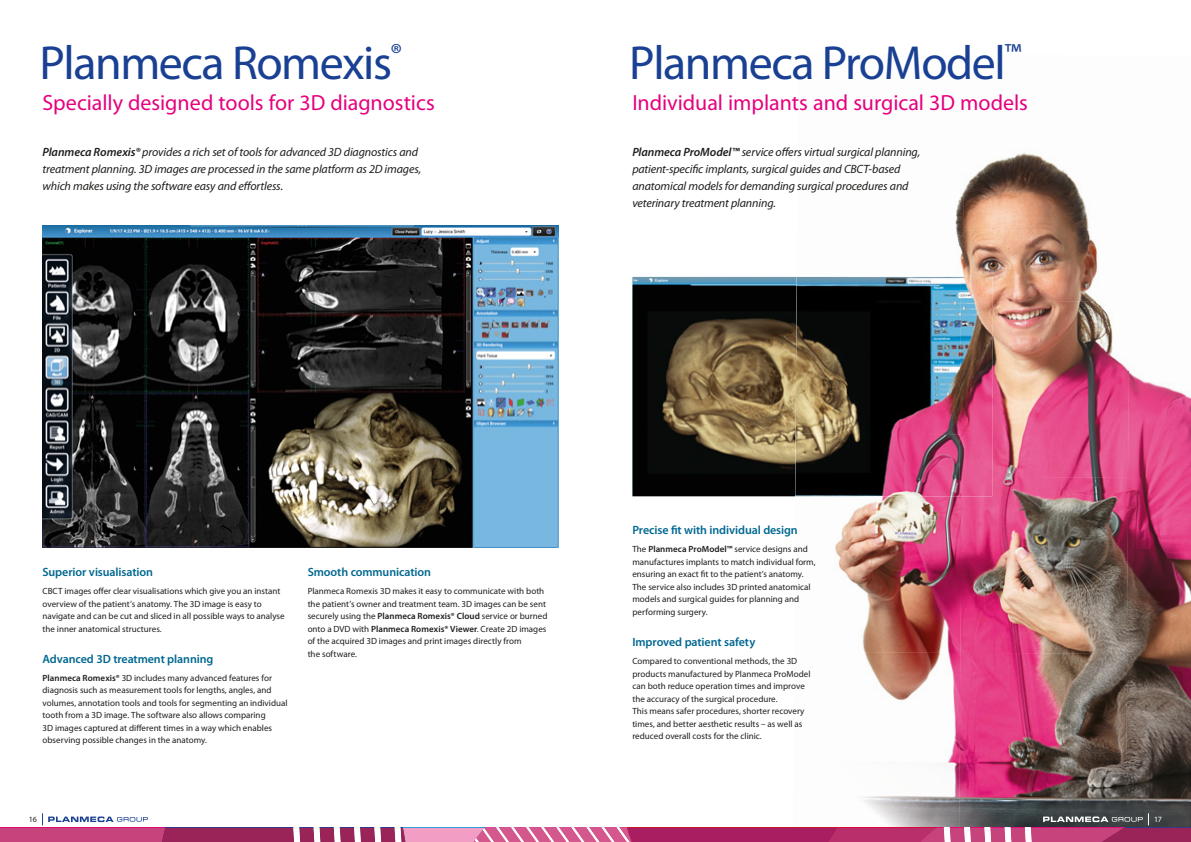
<style>
.page{position:relative;width:1191px;height:842px;background:#fff}
.page>*{position:absolute;margin:0;border:0;box-sizing:border-box;transform-origin:0 0}
.t1{font:48px "Myriad Pro";letter-spacing:-.03em;color:#194093}
.t2{font:22px "Myriad Pro";letter-spacing:-.005em;color:#e6007e}
.t3{font:italic 12px/17px "Myriad Pro";letter-spacing:-.01em;color:#1d1d1b}
.t4{font:600 12px "Myriad Pro";letter-spacing:-.01em;color:#006891}
.t5{font:9px/12.5px "Myriad Pro";color:#1d1d1b}
.t6{font:8px "Myriad Pro";color:#1d1d1b}
.t7{font:8px "Myriad Pro";color:#fff}
.s1{font-weight:600}
</style>
<div class="page">
<img style="left:632px;top:277px;width:163px;height:219px">
<img style="left:955px;top:153px;width:134px;height:76px">
<img style="left:1129px;top:371px;width:62px;height:107px">
<img style="left:796px;top:229px;width:302px;height:71px">
<img style="left:992px;top:300px;width:137px;height:178px">
<img style="left:794px;top:475px;width:334px;height:177px">
<img style="left:1125px;top:478px;width:66px;height:335px">
<img style="left:863px;top:652px;width:264px;height:161px">
<img style="left:795px;top:277px;width:164px;height:156px">
<img style="left:959px;top:277px;width:33px;height:219px">
<img style="left:795px;top:433px;width:165px;height:63px">
<img style="left:43px;top:225px;width:515px;height:323px">
<svg style="left:0;top:813px;width:1191px;height:29px"></svg>
<h1 class="t1" style="left:39px;top:44px;width:364px">Planmeca Romexis<sup>®</sup></h1>
<h2 class="t2" style="left:43px;top:94px;width:394px">Specially designed tools for 3D diagnostics</h2>
<h1 class="t1" style="left:629px;top:44px;width:394px">Planmeca ProModel<sup>™</sup></h1>
<h2 class="t2" style="left:632px;top:94px;width:397px">Individual implants and surgical 3D models</h2>
<h3 class="t3" style="left:43px;top:145px;width:380px"><span class="s1">Planmeca Romexis®</span> provides a rich set of tools for advanced 3D diagnostics and treatment planning. 3D images are processed in the same platform as 2D images, which makes using the software easy and effortless.</h3>
<h3 class="t3" style="left:632px;top:145px;width:289px"><span class="s1">Planmeca ProModel™</span> service offers virtual surgical planning, patient-specific implants, surgical guides and CBCT-based anatomical models for demanding surgical procedures and veterinary treatment planning.</h3>
<h3 class="t4" style="left:43px;top:567px;width:112px">Superior visualisation</h3>
<p class="t5" style="left:43px;top:586px;width:244px">CBCT images offer clear visualisations which give you an instant overview of the patient’s anatomy. The 3D image is easy to navigate and can be cut and sliced in all possible ways to analyse the inner anatomical structures.</p>
<h3 class="t4" style="left:43px;top:654px;width:172px">Advanced 3D treatment planning</h3>
<p class="t5" style="left:43px;top:672px;width:246px"><span class="s1">Planmeca Romexis®</span> 3D includes many advanced features for diagnosis such as measurement tools for lengths, angles, and volumes, annotation tools and tools for segmenting an individual tooth from a 3D image. The software also allows comparing<br>3D images captured at different times in a way which enables observing possible changes in the anatomy.</p>
<h3 class="t4" style="left:308px;top:567px;width:125px">Smooth communication</h3>
<p class="t5" style="left:308px;top:586px;width:241px">Planmeca Romexis 3D makes it easy to communicate with both the patient’s owner and treatment team. 3D images can be sent securely using the <span class="s1">Planmeca Romexis® Cloud</span> service or burned onto a DVD with <span class="s1">Planmeca Romexis® Viewer</span>. Create 2D images of the acquired 3D images and print images directly from<br>the software.</p>
<h3 class="t4" style="left:632px;top:526px;width:167px">Precise fit with individual design</h3>
<p class="t5" style="left:632px;top:544px;width:185px">The <span class="s1">Planmeca ProModel™</span> service designs and manufactures implants to match individual form, ensuring an exact fit to the patient’s anatomy.<br>The service also includes 3D printed anatomical models and surgical guides for planning and performing surgery.</p>
<h3 class="t4" style="left:632px;top:637px;width:124px">Improved patient safety</h3>
<p class="t5" style="left:632px;top:655px;width:180px">Compared to conventional methods, the 3D products manufactured by Planmeca ProModel can both reduce operation times and improve the accuracy of the surgical procedure.<br>This means safer procedures, shorter recovery times, and better aesthetic results – as well as reduced overall costs for the clinic.</p>
<p class="t6" style="left:29px;top:816px;width:9px">16</p>
<p class="t7" style="left:1154px;top:816px;width:9px">17</p>
</div>
